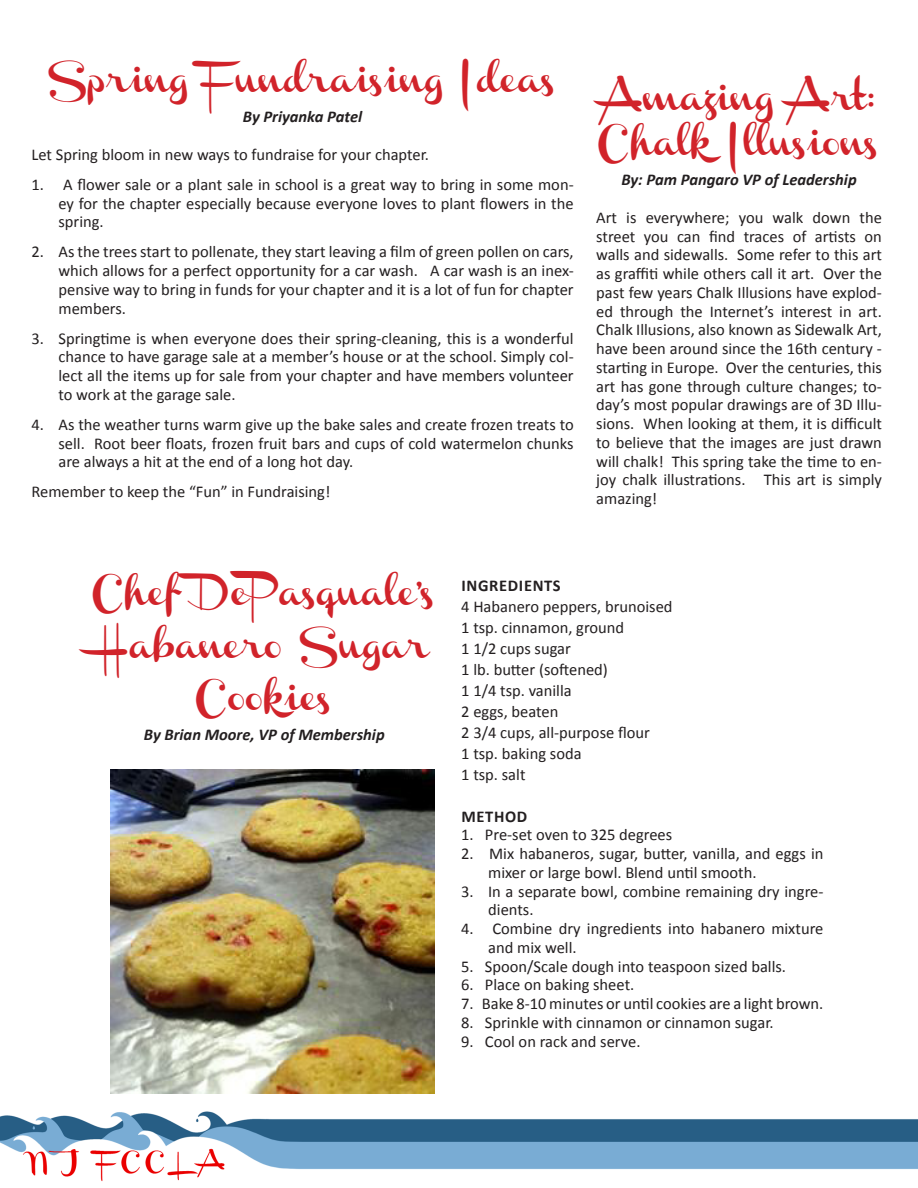
<style>
.page{position:relative;width:918px;height:1188px;background:#fff}
.page>*{position:absolute;margin:0;border:0;box-sizing:border-box;transform-origin:0 0}
.Heading{font:27px/52.5px "Channel";color:#d1232a}
.Body_indent{font:16.5px/18.8px "Calibri";color:#231f20;text-align:justify}
.Body{font:16.5px/18.8px "Calibri";color:#231f20;text-align:justify}
.t1{font:italic 700 16.5px "Calibri";color:#231f20}
.Body-2{font:700 16.5px "Calibri";letter-spacing:.04em;color:#231f20}
</style>
<div class="page">
<img style="left:0;top:769px;width:918px;height:412px">
<img style="left:110px;top:770px;width:324px;height:323px">
<p class="Heading" style="left:49px;top:57px;width:509px">Spring Fundraising Ideas</p>
<p class="t1" style="left:243px;top:107px;width:121px">By Priyanka Patel</p>
<p class="Body" style="left:32px;top:144px;width:399px">Let Spring bloom in new ways to fundraise for your chapter.</p>
<p class="Body_indent" style="left:58px;top:174px;width:517px;text-indent:-27px">1. A flower sale or a plant sale in school is a great way to bring in some mon&shy;ey for the chapter especially because everyone loves to plant flowers in the spring.</p>
<p class="Body_indent" style="left:58px;top:242px;width:517px;text-indent:-27px">2. As the trees start to pollenate, they start leaving a film of green pollen on cars, which allows for a perfect opportunity for a car wash. A car wash is an inex&shy;pensive way to bring in funds for your chapter and it is a lot of fun for chapter members.</p>
<p class="Body_indent" style="left:58px;top:328px;width:517px;text-indent:-27px">3. Springtime is when everyone does their spring-cleaning, this is a wonderful chance to have garage sale at a member’s house or at the school. Simply col&shy;lect all the items up for sale from your chapter and have members volunteer to work at the garage sale.</p>
<p class="Body_indent" style="left:58px;top:414px;width:517px;text-indent:-27px">4. As the weather turns warm give up the bake sales and create frozen treats to sell. Root beer floats, frozen fruit bars and cups of cold watermelon chunks are always a hit at the end of a long hot day.</p>
<p class="Body" style="left:32px;top:482px;width:300px">Remember to keep the “Fun” in Fundraising!</p>
<p class="Heading" style="left:599px;top:78px;width:283px;line-height:45px">Amazing Art:<br>Chalk Illusions</p>
<p class="t1" style="left:621px;top:170px;width:237px">By: Pam Pangaro VP of Leadership</p>
<p class="Body" style="left:596px;top:207px;width:287px">Art is everywhere; you walk down the street you can find traces of artists on walls and sidewalls. Some refer to this art as graffiti while others call it art. Over the past few years Chalk Illusions have explod&shy;ed through the Internet’s interest in art.<br>Chalk Illusions, also known as Sidewalk Art, have been around since the 16th century - starting in Europe. Over the centuries, this art has gone through culture changes; to&shy;day’s most popular drawings are of 3D Illu&shy;sions. When looking at them, it is difficult to believe that the images are just drawn will chalk! This spring take the time to en&shy;joy chalk illustrations. This art is simply amazing!</p>
<p class="Heading" style="left:93px;top:570px;width:345px;text-align:center">Chef DePasquale’s<br>Habanero Sugar<br>Cookies</p>
<p class="t1" style="left:144px;top:725px;width:242px">By Brian Moore, VP of Membership</p>
<p class="Body-2" style="left:462px;top:575px;width:101px">INGREDIENTS</p>
<p class="Body" style="left:461px;top:596px;width:213px">4 Habanero peppers, brunoised</p>
<p class="Body" style="left:461px;top:617px;width:164px">1 tsp. cinnamon, ground</p>
<p class="Body" style="left:461px;top:638px;width:111px">1 1/2 cups sugar</p>
<p class="Body" style="left:461px;top:659px;width:148px">1 lb. butter (softened)</p>
<p class="Body" style="left:461px;top:680px;width:112px">1 1/4 tsp. vanilla</p>
<p class="Body" style="left:461px;top:701px;width:99px">2 eggs, beaten</p>
<p class="Body" style="left:461px;top:722px;width:190px">2 3/4 cups, all-purpose flour</p>
<p class="Body" style="left:461px;top:743px;width:122px">1 tsp. baking soda</p>
<p class="Body" style="left:461px;top:764px;width:66px">1 tsp. salt</p>
<p class="Body-2" style="left:462px;top:806px;width:67px">METHOD</p>
<p class="Body_indent" style="left:461px;top:825px;width:213px">1. Pre-set oven to 325 degrees</p>
<p class="Body_indent" style="left:488px;top:843px;width:337px;text-indent:-27px">2. Mix habaneros, sugar, butter, vanilla, and eggs in mixer or large bowl. Blend until smooth.</p>
<p class="Body_indent" style="left:488px;top:881px;width:337px;text-indent:-27px">3. In a separate bowl, combine remaining dry ingre&shy;dients.</p>
<p class="Body_indent" style="left:488px;top:918px;width:337px;text-indent:-27px">4. Combine dry ingredients into habanero mixture and mix well.</p>
<p class="Body_indent" style="left:461px;top:956px;width:326px">5. Spoon/Scale dough into teaspoon sized balls.</p>
<p class="Body_indent" style="left:461px;top:975px;width:175px">6. Place on baking sheet.</p>
<p class="Body_indent" style="left:461px;top:993px;width:364px">7. Bake 8-10 minutes or until cookies are a light brown.</p>
<p class="Body_indent" style="left:461px;top:1012px;width:314px">8. Sprinkle with cinnamon or cinnamon sugar.</p>
<p class="Body_indent" style="left:461px;top:1031px;width:181px">9. Cool on rack and serve.</p>
</div>
